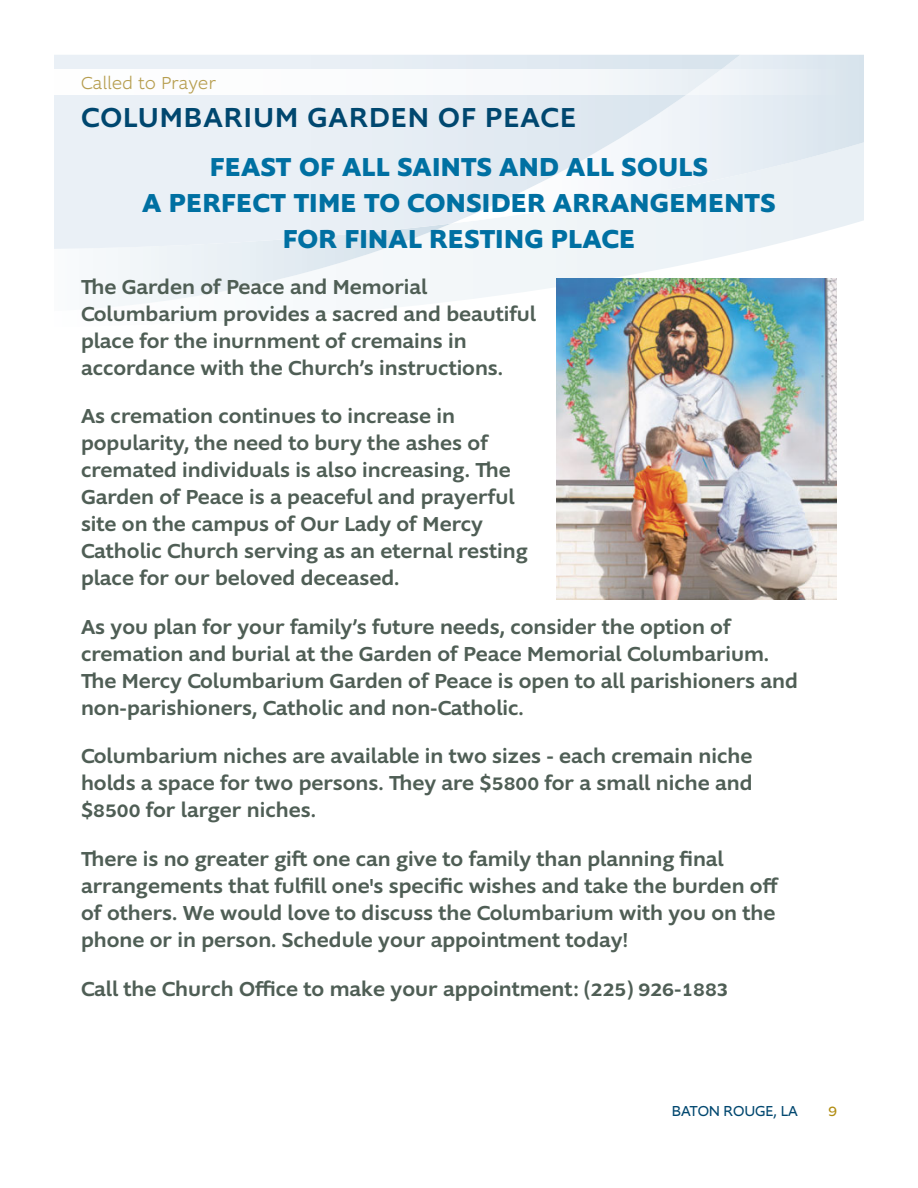
<style>
.page{position:relative;width:918px;height:1188px;background:#fff}
.page>*{position:absolute;margin:0;border:0;box-sizing:border-box;transform-origin:0 0}
.t1{font:500 28.5px "Supra";letter-spacing:.04em;color:#00476f}
.t2{font:700 27px/36px "Supra";letter-spacing:.01em;color:#0070a2;text-align:center}
.t3{font:500 21px/27px "Supra";color:#4f5e55}
.t4{font:300 18px "Supra";letter-spacing:.03em;color:#b69d4e}
.t5{font:15.75px "Supra";color:#b18c11}
.t6{font:15px "Supra";color:#00476f}
</style>
<div class="page">
<svg style="left:451px;top:224px;width:399px;height:77px"></svg>
<svg style="left:106px;top:249px;width:345px;height:59px"></svg>
<svg style="left:740px;top:55px;width:124px;height:169px;background:#e4ecf2"></svg>
<svg style="left:54px;top:55px;width:686px;height:194px;background:#e9eff5"></svg>
<svg style="left:54px;top:69px;width:810px;height:26px"></svg>
<img style="left:556px;top:278px;width:281px;height:321px">
<p class="t4" style="left:81px;top:71px;width:137px">Called to Prayer</p>
<h1 class="t1" style="left:81px;top:98px;width:497px">COLUMBARIUM GARDEN OF PEACE</h1>
<p class="t2" style="left:142px;top:148px;width:635px">FEAST OF ALL SAINTS AND ALL SOULS<br>A PERFECT TIME TO CONSIDER ARRANGEMENTS<br>FOR FINAL RESTING PLACE</p>
<p class="t3" style="left:81px;top:273px;width:456px">The Garden of Peace and Memorial Columbarium provides a sacred and beautiful place for the inurnment of cremains in accordance with the Church’s instructions.</p>
<p class="t3" style="left:81px;top:403px;width:448px">As cremation continues to increase in popularity, the need to bury the ashes of cremated individuals is also increasing. The Garden of Peace is a peaceful and prayerful site on the campus of Our Lady of Mercy Catholic Church serving as an eternal resting place for our beloved deceased.</p>
<p class="t3" style="left:81px;top:613px;width:718px">As you plan for your family’s future needs, consider the option of cremation and burial at the Garden of Peace Memorial Columbarium.<br>The Mercy Columbarium Garden of Peace is open to all parishioners and non-parishioners, Catholic and non-Catholic.</p>
<p class="t3" style="left:81px;top:743px;width:673px;text-align:justify">Columbarium niches are available in two sizes - each cremain niche holds a space for two persons. They are $5800 for a small niche and $8500 for larger niches.</p>
<p class="t3" style="left:81px;top:845px;width:699px">There is no greater gift one can give to family than planning final arrangements that fulfill one's specific wishes and take the burden off of others. We would love to discuss the Columbarium with you on the phone or in person. Schedule your appointment today!</p>
<p class="t3" style="left:81px;top:975px;width:649px">Call the Church Office to make your appointment: (225) 926-1883</p>
<p class="t6" style="left:672px;top:1101px;width:128px">BATON ROUGE, LA</p>
<p class="t5" style="left:828px;top:1101px;width:10px">9</p>
</div>
